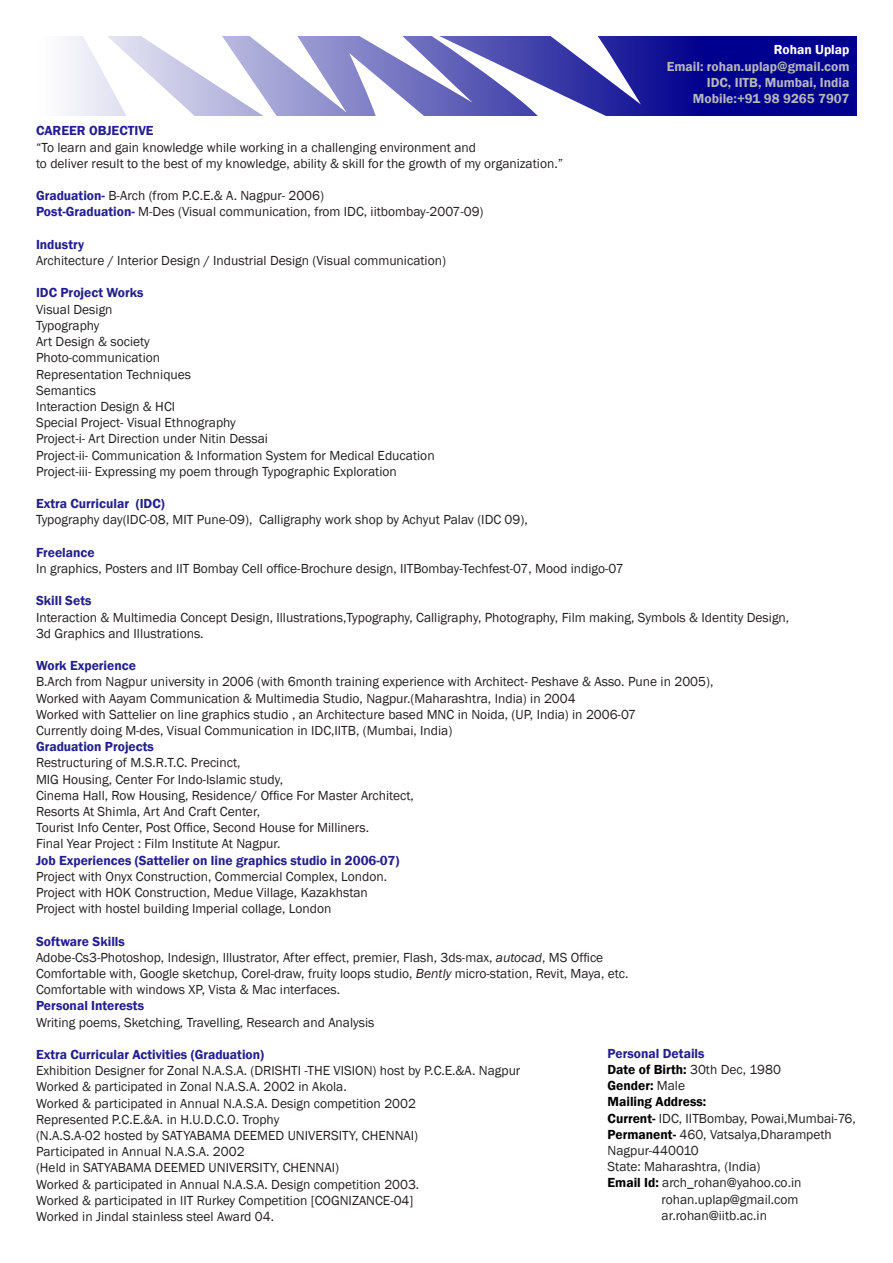
<style>
.page{position:relative;width:893px;height:1263px;background:#fff}
.page>*{position:absolute;margin:0;border:0;box-sizing:border-box;transform-origin:0 0}
.t1{font:13.5px "Franklin Gothic";color:#231f20}
.t2{font:600 13.5px "Franklin Gothic";color:#231f8e}
.t3{font:600 13.5px "Franklin Gothic";color:#b6b7bb}
.t4{font:600 13.5px "Franklin Gothic";color:#000}
.t5{font:600 13.5px "Franklin Gothic";color:#fff}
.s1{font-weight:600;color:#231f8e}
.s2{font-style:italic}
.s3{font-weight:400;color:#231f20}
.s4{font-weight:600;color:#000}
</style>
<div class="page">
<div style="left:36px;top:36px;width:821px;height:80px;background:#00008e"></div>
<div style="left:36px;top:36px;width:20px;height:80px;background:#fdfdfe"></div>
<svg style="left:617px;top:36px;width:24px;height:80px;background:#3939a7"></svg>
<svg style="left:56px;top:36px;width:561px;height:80px;background:#b6b6de"></svg>
<p class="t5" style="left:774px;top:42px;width:77px">Rohan Uplap</p>
<p class="t3" style="left:667px;top:58px;width:184px">Email: rohan.uplap@gmail.com</p>
<p class="t3" style="left:707px;top:74px;width:144px">IDC, IITB, Mumbai, India</p>
<p class="t3" style="left:693px;top:90px;width:158px">Mobile:+91 98 9265 7907</p>
<p class="t2" style="left:36px;top:123px;width:119px">CAREER OBJECTIVE</p>
<p class="t1" style="left:36px;top:139px;width:442px">“To learn and gain knowledge while working in a challenging environment and</p>
<p class="t1" style="left:36px;top:155px;width:529px">to deliver result to the best of my knowledge, ability &amp; skill for the growth of my organization.”</p>
<p class="t1" style="left:36px;top:187px;width:290px"><span class="s1">Graduation-</span> B-Arch (from P.C.E.&amp; A. Nagpur- 2006)</p>
<p class="t1" style="left:36px;top:204px;width:449px"><span class="s1">Post-Graduation-</span> M-Des (Visual communication, from IDC, iitbombay-2007-09)</p>
<p class="t2" style="left:36px;top:236px;width:50px">Industry</p>
<p class="t1" style="left:36px;top:252px;width:412px">Architecture / Interior Design / Industrial Design (Visual communication)</p>
<p class="t2" style="left:36px;top:285px;width:109px">IDC Project Works</p>
<p class="t1" style="left:36px;top:301px;width:78px">Visual Design</p>
<p class="t1" style="left:36px;top:317px;width:65px">Typography</p>
<p class="t1" style="left:36px;top:333px;width:115px">Art Design &amp; society</p>
<p class="t1" style="left:36px;top:349px;width:126px">Photo-communication</p>
<p class="t1" style="left:36px;top:366px;width:157px">Representation Techniques</p>
<p class="t1" style="left:36px;top:382px;width:61px">Semantics</p>
<p class="t1" style="left:36px;top:398px;width:141px">Interaction Design &amp; HCI</p>
<p class="t1" style="left:36px;top:414px;width:201px">Special Project- Visual Ethnography</p>
<p class="t1" style="left:36px;top:430px;width:233px">Project-i- Art Direction under Nitin Dessai</p>
<p class="t1" style="left:36px;top:447px;width:400px">Project-ii- Communication &amp; Information System for Medical Education</p>
<p class="t1" style="left:36px;top:463px;width:362px">Project-iii- Expressing my poem through Typographic Exploration</p>
<p class="t2" style="left:36px;top:495px;width:130px">Extra Curricular (IDC)</p>
<p class="t1" style="left:36px;top:511px;width:493px">Typography day(IDC-08, MIT Pune-09), Calligraphy work shop by Achyut Palav (IDC 09),</p>
<p class="t2" style="left:36px;top:544px;width:60px">Freelance</p>
<p class="t1" style="left:36px;top:560px;width:589px">In graphics, Posters and IIT Bombay Cell office-Brochure design, IITBombay-Techfest-07, Mood indigo-07</p>
<p class="t2" style="left:36px;top:592px;width:57px">Skill Sets</p>
<p class="t1" style="left:36px;top:609px;width:755px">Interaction &amp; Multimedia Concept Design, Illustrations,Typography, Calligraphy, Photography, Film making, Symbols &amp; Identity Design,</p>
<p class="t1" style="left:36px;top:625px;width:169px">3d Graphics and Illustrations.</p>
<p class="t2" style="left:36px;top:657px;width:101px">Work Experience</p>
<p class="t1" style="left:36px;top:673px;width:679px">B.Arch from Nagpur university in 2006 (with 6month training experience with Architect- Peshave &amp; Asso. Pune in 2005),</p>
<p class="t1" style="left:36px;top:690px;width:541px">Worked with Aayam Communication &amp; Multimedia Studio, Nagpur.(Maharashtra, India) in 2004</p>
<p class="t1" style="left:36px;top:706px;width:602px">Worked with Sattelier on line graphics studio , an Architecture based MNC in Noida, (UP, India) in 2006-07</p>
<p class="t1" style="left:36px;top:722px;width:418px">Currently doing M-des, Visual Communication in IDC,IITB, (Mumbai, India)</p>
<p class="t2" style="left:36px;top:738px;width:119px">Graduation Projects</p>
<p class="t1" style="left:36px;top:754px;width:206px">Restructuring of M.S.R.T.C. Precinct,</p>
<p class="t1" style="left:36px;top:771px;width:249px">MIG Housing, Center For Indo-Islamic study,</p>
<p class="t1" style="left:36px;top:787px;width:379px">Cinema Hall, Row Housing, Residence/ Office For Master Architect,</p>
<p class="t1" style="left:36px;top:803px;width:226px">Resorts At Shimla, Art And Craft Center,</p>
<p class="t1" style="left:36px;top:819px;width:335px">Tourist Info Center, Post Office, Second House for Milliners.</p>
<p class="t1" style="left:36px;top:835px;width:246px">Final Year Project : Film Institute At Nagpur.</p>
<p class="t2" style="left:36px;top:852px;width:365px">Job Experiences (Sattelier on line graphics studio in 2006-07)</p>
<p class="t1" style="left:36px;top:868px;width:353px">Project with Onyx Construction, Commercial Complex, London.</p>
<p class="t1" style="left:36px;top:884px;width:333px">Project with HOK Construction, Medue Village, Kazakhstan</p>
<p class="t1" style="left:36px;top:900px;width:297px">Project with hostel building Imperial collage, London</p>
<p class="t2" style="left:36px;top:933px;width:90px">Software Skills</p>
<p class="t1" style="left:36px;top:949px;width:569px">Adobe-Cs3-Photoshop, Indesign, Illustrator, After effect, premier, Flash, 3ds-max, <span class="s2">autocad</span>, MS Office</p>
<p class="t1" style="left:36px;top:965px;width:594px">Comfortable with, Google sketchup, Corel-draw, fruity loops studio, <span class="s2">Bently</span> micro-station, Revit, Maya, etc.</p>
<p class="t1" style="left:36px;top:981px;width:306px">Comfortable with windows XP, Vista &amp; Mac interfaces.</p>
<p class="t2" style="left:36px;top:997px;width:110px">Personal Interests</p>
<p class="t1" style="left:36px;top:1014px;width:340px">Writing poems, Sketching, Travelling, Research and Analysis</p>
<p class="t2" style="left:36px;top:1046px;width:230px">Extra Curricular Activities (Graduation)</p>
<p class="t1" style="left:36px;top:1062px;width:486px">Exhibition Designer for Zonal N.A.S.A. (DRISHTI -THE VISION) host by P.C.E.&amp;A. Nagpur</p>
<p class="t1" style="left:36px;top:1078px;width:312px">Worked &amp; participated in Zonal N.A.S.A. 2002 in Akola.</p>
<p class="t1" style="left:36px;top:1095px;width:381px">Worked &amp; participated in Annual N.A.S.A. Design competition 2002</p>
<p class="t1" style="left:36px;top:1111px;width:245px">Represented P.C.E.&amp;A. in H.U.D.C.O. Trophy</p>
<p class="t1" style="left:36px;top:1127px;width:384px">(N.A.S.A-02 hosted by SATYABAMA DEEMED UNIVERSITY, CHENNAI)</p>
<p class="t1" style="left:36px;top:1143px;width:210px">Participated in Annual N.A.S.A. 2002</p>
<p class="t1" style="left:36px;top:1159px;width:304px">(Held in SATYABAMA DEEMED UNIVERSITY, CHENNAI)</p>
<p class="t1" style="left:36px;top:1176px;width:385px">Worked &amp; participated in Annual N.A.S.A. Design competition 2003.</p>
<p class="t1" style="left:36px;top:1192px;width:379px">Worked &amp; participated in lIT Rurkey Competition [COGNIZANCE-04]</p>
<p class="t1" style="left:36px;top:1208px;width:240px">Worked in Jindal stainless steel Award 04.</p>
<p class="t2" style="left:608px;top:1045px;width:98px">Personal Details</p>
<p class="t4" style="left:608px;top:1061px;width:175px">Date of Birth: <span class="s3">30th Dec, 1980</span></p>
<p class="t4" style="left:608px;top:1077px;width:79px">Gender: <span class="s3">Male</span></p>
<p class="t4" style="left:608px;top:1093px;width:100px">Mailing Address:</p>
<p class="t1" style="left:608px;top:1109px;width:250px"><span class="s4">Current-</span> IDC, IITBombay, Powai,Mumbai-76,</p>
<p class="t1" style="left:608px;top:1126px;width:226px"><span class="s4">Permanent-</span> 460, Vatsalya,Dharampeth</p>
<p class="t1" style="left:608px;top:1142px;width:93px">Nagpur-440010</p>
<p class="t1" style="left:608px;top:1158px;width:154px">State: Maharashtra, (India)</p>
<p class="t1" style="left:608px;top:1174px;width:195px"><span class="s4">Email Id:</span> arch_rohan@yahoo.co.in</p>
<p class="t1" style="left:662px;top:1190px;width:139px">rohan.uplap@gmail.com</p>
<p class="t1" style="left:662px;top:1207px;width:107px">ar.rohan@iitb.ac.in</p>
</div>
